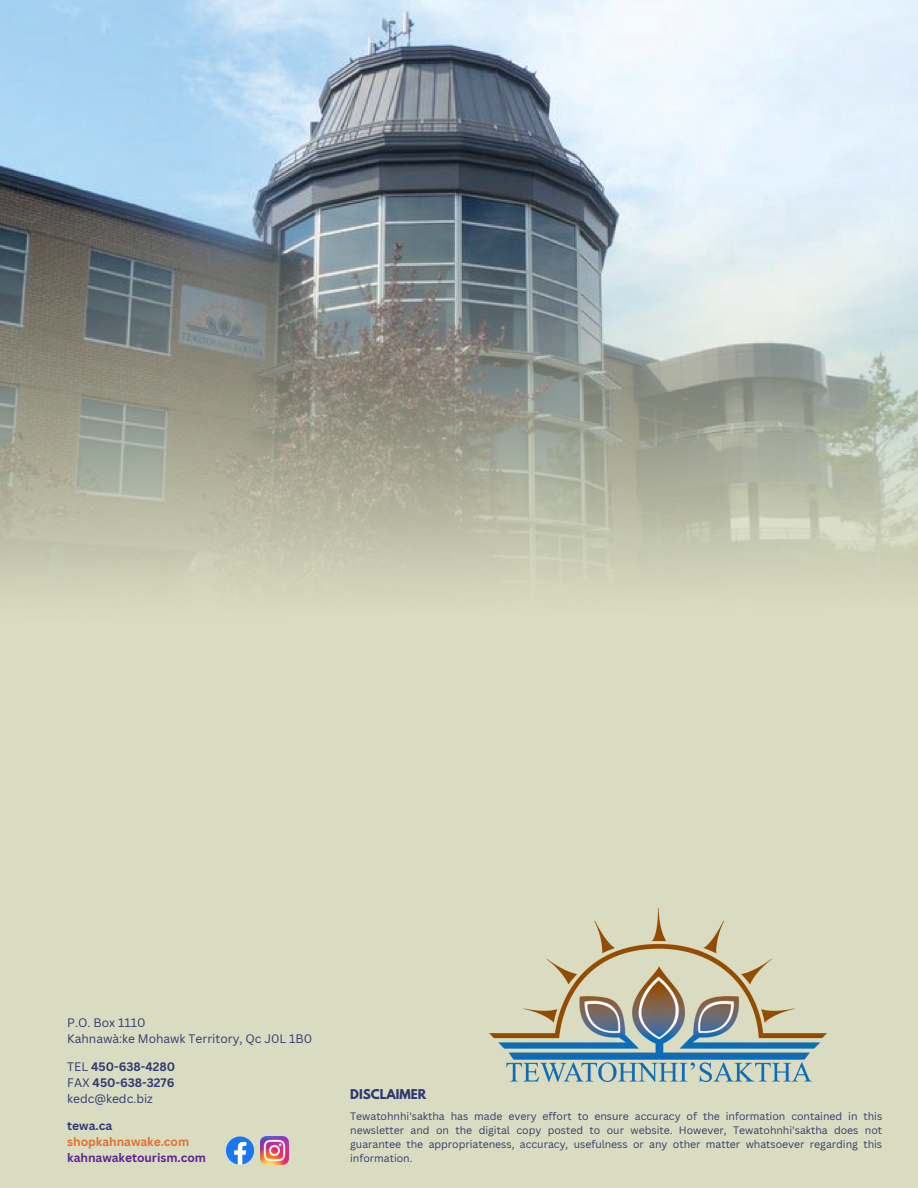
<style>
.page{position:relative;width:918px;height:1188px;background:#dadcc1}
.page>*{position:absolute;margin:0;border:0;box-sizing:border-box;transform-origin:0 0}
.t1{font:700 12px/16px "Canva Sans";color:#2e3b72;text-align:justify}
.t2{font:12px/16px "Canva Sans";color:#2e3b72}
.t3{font:700 12px "Canva Sans";color:#5d2490}
.t4{font:700 12px "Canva Sans";color:#df7133}
.t5{font:700 12px "League Spartan";color:#2e3b72}
.t6{font:10.5px/14px "Canva Sans";color:#2e3b72;text-align:justify}
.s1{font-weight:400}
</style>
<div class="page">
<svg style="left:226px;top:1136px;width:28px;height:29px"></svg>
<img style="left:260px;top:1136px;width:28px;height:29px">
<img style="left:0;top:0;width:918px;height:589px">
<img style="left:490px;top:908px;width:336px;height:173px">
<p class="t2" style="left:67px;top:1015px;width:246px">P.O. Box 1110<br>Kahnawà:ke Mohawk Territory, Qc J0L 1B0</p>
<p class="t1" style="left:67px;top:1058px;width:109px"><span class="s1">TEL</span> 450-638-4280<br><span class="s1">FAX</span> 450-638-3276 <span class="s1">kedc@kedc.biz</span></p>
<p class="t1" style="left:67px;top:1117px;width:46px">tewa.ca</p>
<p class="t4" style="left:67px;top:1133px;width:123px">shopkahnawake.com</p>
<p class="t3" style="left:67px;top:1149px;width:140px">kahnawaketourism.com</p>
<p class="t5" style="left:350px;top:1088px;width:78px">DISCLAIMER</p>
<p class="t6" style="left:350px;top:1109px;width:534px">Tewatohnhi'saktha has made every effort to ensure accuracy of the information contained in this newsletter and on the digital copy posted to our website. However, Tewatohnhi'saktha does not guarantee the appropriateness, accuracy, usefulness or any other matter whatsoever regarding this information.</p>
</div>
